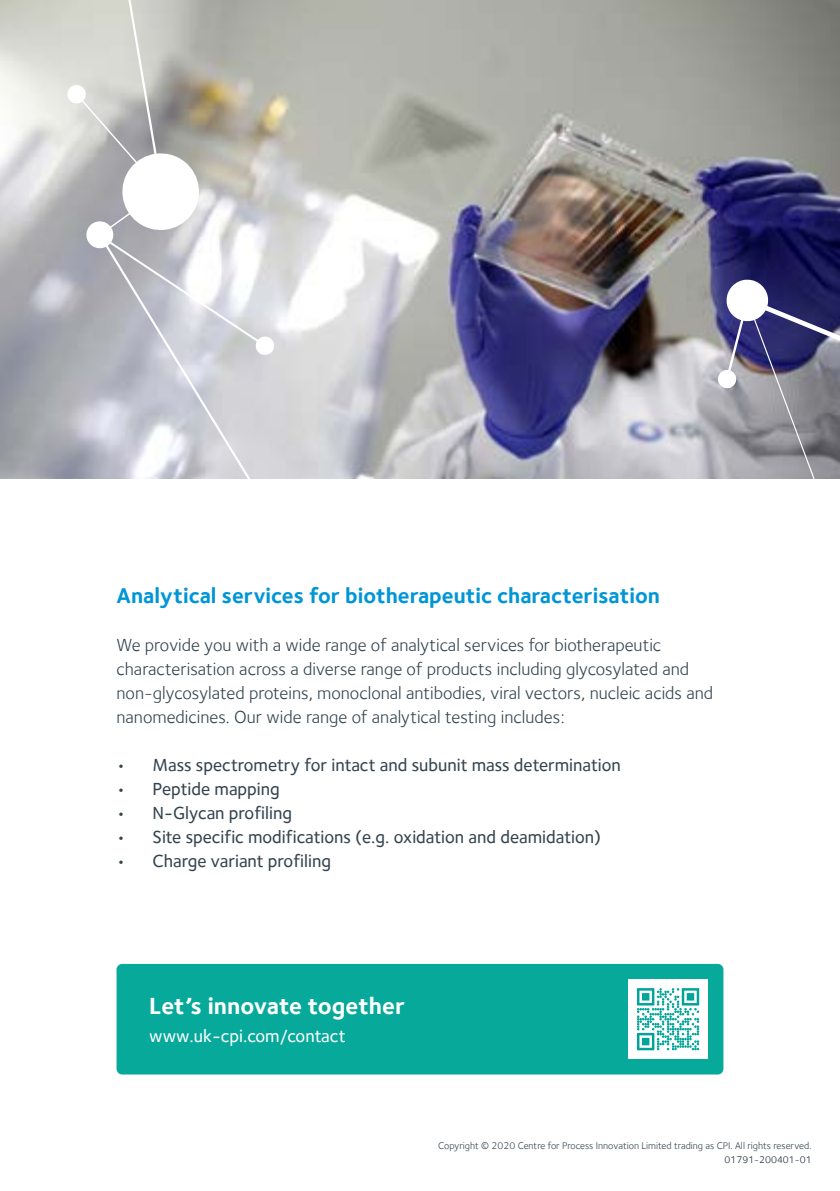
<style>
.page{position:relative;width:840px;height:1191px;background:#fff}
.page>*{position:absolute;margin:0;border:0;box-sizing:border-box;transform-origin:0 0}
.t1{font:700 24px "Foundry Sterling";color:#fff}
.t2{font:700 22px "Foundry Sterling";color:#0096d6}
.t3{font:18px/24px "Foundry Sterling";color:#33444e}
.t4{font:500 18px "Foundry Sterling";color:#33444e}
.t5{font:500 18px "Foundry Sterling";color:#fff}
.t6{font:10px "Foundry Sterling";color:#33444e}
.t7{font:10px "Foundry Sterling";color:#1c2937}
</style>
<div class="page">
<img style="left:0;top:0;width:839px;height:478px">
<svg style="left:716px;top:278px;width:123px;height:201px"></svg>
<svg style="left:97px;top:232px;width:186px;height:247px"></svg>
<svg style="left:66px;top:0;width:209px;height:356px"></svg>
<div style="left:116px;top:964px;width:607px;height:110px;background:#07a99b;border-radius:6px"></div>
<div style="left:627px;top:979px;width:80px;height:80px;background:#fff"></div>
<svg style="left:637px;top:988px;width:61px;height:62px"></svg>
<p class="t2" style="left:116px;top:582px;width:544px">Analytical services for biotherapeutic characterisation</p>
<p class="t3" style="left:116px;top:632px;width:598px">We provide you with a wide range of analytical services for biotherapeutic characterisation across a diverse range of products including glycosylated and non-glycosylated proteins, monoclonal antibodies, viral vectors, nucleic acids and nanomedicines. Our wide range of analytical testing includes:</p>
<p class="t4" style="left:116px;top:754px;width:505px">• Mass spectrometry for intact and subunit mass determination</p>
<p class="t4" style="left:116px;top:778px;width:165px">• Peptide mapping</p>
<p class="t4" style="left:116px;top:802px;width:177px">• N-Glycan profiling</p>
<p class="t4" style="left:116px;top:826px;width:486px">• Site specific modifications (e.g. oxidation and deamidation)</p>
<p class="t4" style="left:116px;top:850px;width:216px">• Charge variant profiling</p>
<h1 class="t1" style="left:149px;top:991px;width:257px">Let’s innovate together</h1>
<p class="t5" style="left:149px;top:1025px;width:198px">www.uk-cpi.com/contact</p>
<p class="t6" style="left:438px;top:1139px;width:374px">Copyright © 2020 Centre for Process Innovation Limited trading as CPI. All rights reserved.</p>
<p class="t7" style="left:724px;top:1153px;width:88px">01791-200401-01</p>
</div>
